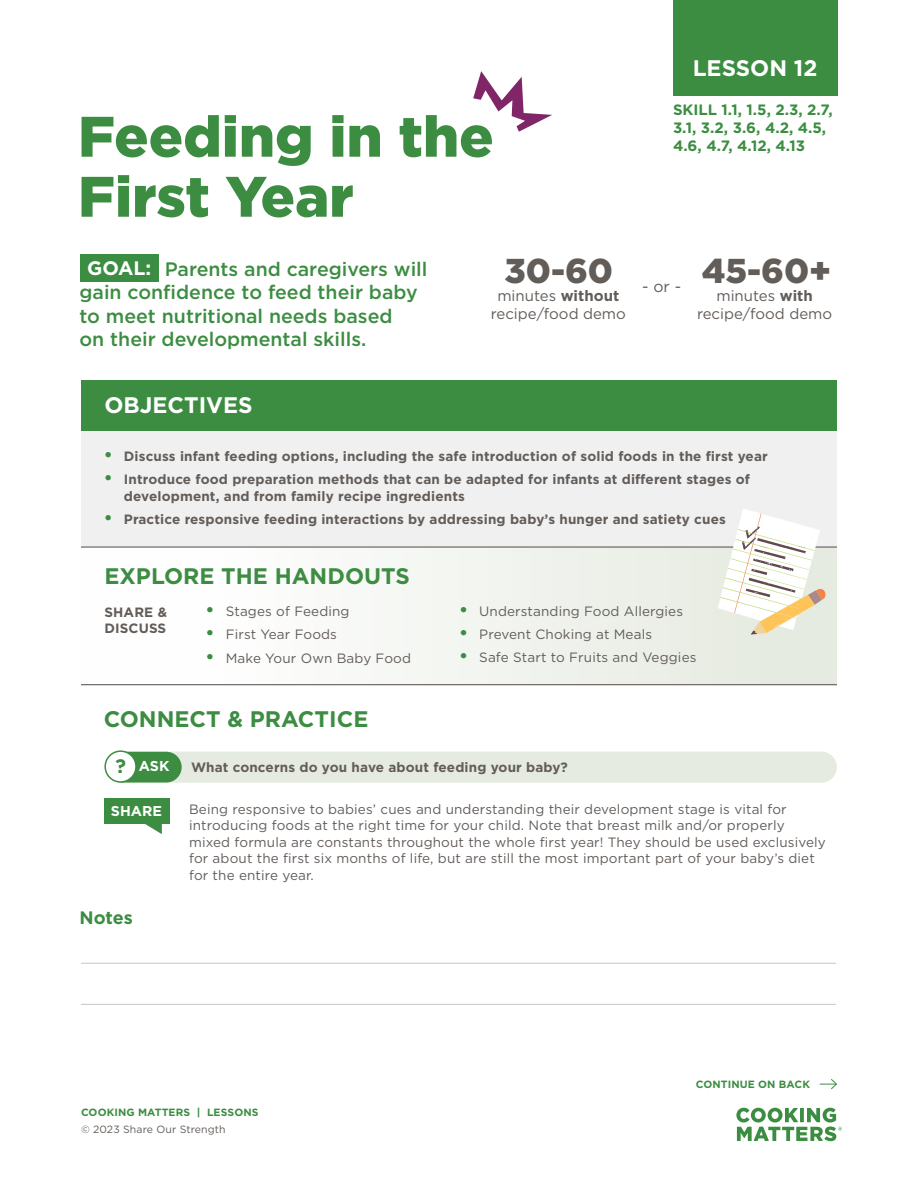
<style>
.page{position:relative;width:918px;height:1188px;background:#fff}
.page>*{position:absolute;margin:0;border:0;box-sizing:border-box;transform-origin:0 0}
.t1{font:900 57px/60px "Gotham";color:#3c8d42}
.t2{font:900 34.5px "Gotham";color:#635d59}
.t3{font:700 22.5px "Gotham";color:#3c8d42}
.t4{font:700 22.5px "Gotham";color:#fff}
.t5{font:500 19.5px/23.4px "Gotham";color:#3c8d42}
.t6{font:700 18px "Gotham";color:#3c8d42}
.t7{font:700 15px/18px "Gotham";color:#3c8d42}
.t8{font:15px/18px "Gotham";color:#635d59;text-align:center}
.t9{font:700 14.25px "Gotham";color:#fff}
.t10{font:13.5px/16.5px "Gotham";letter-spacing:.01em;color:#635d59}
.t11{font:700 13.5px/16.5px "Gotham";letter-spacing:.01em;color:#635d59}
.t12{font:700 10.5px "Gotham";letter-spacing:.01em;color:#3c8d42}
.t13{font:10.5px "Gotham";letter-spacing:.01em;color:#635d59}
.s1{font-weight:700;color:#fff}
.s2{font-weight:700}
.s3{font-size:18px;color:#3c8d42}
.s4{font-weight:700;font-size:18px;color:#3c8d42}
.s5{font-size:19.5px;color:#3c8d42}
</style>
<div class="page">
<svg style="left:736px;top:1108px;width:106px;height:33px"></svg>
<div style="left:81px;top:545px;width:756px;height:139px;background:linear-gradient(to right,#fff,#e4eadf)"></div>
<div style="left:81px;top:431px;width:756px;height:116px;background:#f0f0f0"></div>
<hr style="left:81px;top:684px;width:756px;height:1px;background:#635d59">
<div style="left:81px;top:380px;width:756px;height:51px;background:#3c8d42"></div>
<div style="left:673px;top:0;width:164px;height:95px;background:#3c8d42"></div>
<hr style="left:81px;top:546px;width:756px;height:2px;background:#635d59">
<svg style="left:820px;top:1079px;width:17px;height:11px"></svg>
<div style="left:105px;top:798px;width:65px;height:26px;background:#3c8d42"></div>
<svg style="left:145px;top:824px;width:17px;height:10px"></svg>
<div style="left:106px;top:752px;width:731px;height:31px;background:#e6ebe1;border-radius:16px"></div>
<svg style="left:125px;top:752px;width:57px;height:31px;background:#4b9550"></svg>
<div style="left:105px;top:751px;width:31px;height:31px;background:#fff;border-radius:50%"></div>
<div style="left:104px;top:750px;width:33px;height:33px;border:2px solid #3c8d42;border-radius:50%"></div>
<svg style="left:712px;top:509px;width:125px;height:142px"></svg>
<hr style="left:81px;top:963px;width:755px;height:1px;background:#cac5c4">
<hr style="left:81px;top:1004px;width:755px;height:1px;background:#cac5c4">
<svg style="left:473px;top:71px;width:79px;height:61px"></svg>
<div style="left:80px;top:255px;width:79px;height:27px;background:#3b8d44"></div>
<h1 class="t1" style="left:78px;top:106px;width:417px">Feeding in the<br>First Year</h1>
<h3 class="t4" style="left:693px;top:53px;width:126px">LESSON 12</h3>
<p class="t7" style="left:673px;top:100px;width:161px">SKILL 1.1, 1.5, 2.3, 2.7,<br>3.1, 3.2, 3.6, 4.2, 4.5,<br>4.6, 4.7, 4.12, 4.13</p>
<h3 class="t5" style="left:79px;top:257px;width:349px;text-indent:8px"><span class="s1">GOAL:</span> Parents and caregivers will gain confidence to feed their baby to meet nutritional needs based<br>on their developmental skills.</h3>
<h3 class="t4" style="left:104px;top:390px;width:150px">OBJECTIVES</h3>
<h2 class="t2" style="left:504px;top:247px;width:178px">30-60 <sub>-</sub> <sub>or</sub> <sub>-</sub></h2>
<p class="t8" style="left:491px;top:287px;width:137px">minutes <span class="s2">without </span>recipe/food demo</p>
<h2 class="t2" style="left:702px;top:247px;width:131px">45-60+</h2>
<p class="t8" style="left:697px;top:287px;width:137px">minutes <span class="s2">with </span>recipe/food demo</p>
<p class="t11" style="left:104px;top:448px;width:666px"><span class="s3">•</span> Discuss infant feeding options, including the safe introduction of solid foods in the first year</p>
<p class="t11" style="left:124px;top:471px;width:628px;text-indent:-20px"><span class="s3">•</span> Introduce food preparation methods that can be adapted for infants at different stages of development, and from family recipe ingredients</p>
<p class="t11" style="left:104px;top:511px;width:624px"><span class="s3">•</span> Practice responsive feeding interactions by addressing baby’s hunger and satiety cues</p>
<h3 class="t3" style="left:104px;top:561px;width:307px">EXPLORE THE HANDOUTS</h3>
<p class="t11" style="left:104px;top:604px;width:64px">SHARE &amp;<br>DISCUSS</p>
<p class="t10" style="left:205px;top:603px;width:146px"><span class="s4">•</span> Stages of Feeding</p>
<p class="t10" style="left:205px;top:626px;width:133px"><span class="s4">•</span> First Year Foods</p>
<p class="t10" style="left:205px;top:649px;width:207px"><span class="s4">•</span> Make Your Own Baby Food</p>
<h3 class="t3" style="left:104px;top:704px;width:266px">CONNECT &amp; PRACTICE</h3>
<p class="t10" style="left:459px;top:602px;width:226px"><span class="s4">•</span> Understanding Food Allergies</p>
<p class="t10" style="left:459px;top:625px;width:195px"><span class="s4">•</span> Prevent Choking at Meals</p>
<p class="t10" style="left:459px;top:649px;width:239px"><span class="s4">•</span> Safe Start to Fruits and Veggies</p>
<p class="t9" style="left:116px;top:757px;width:55px"><span class="s5">?</span> ASK</p>
<p class="t11" style="left:191px;top:759px;width:378px">What concerns do you have about feeding your baby?</p>
<p class="t9" style="left:111px;top:802px;width:53px">SHARE</p>
<h3 class="t6" style="left:79px;top:906px;width:55px">Notes</h3>
<p class="t10" style="left:189px;top:801px;width:638px">Being responsive to babies’ cues and understanding their development stage is vital for introducing foods at the right time for your child. Note that breast milk and/or properly mixed formula are constants throughout the whole first year! They should be used exclusively for about the first six months of life, but are still the most important part of your baby’s diet for the entire year.</p>
<p class="t12" style="left:696px;top:1078px;width:116px">CONTINUE ON BACK</p>
<p class="t12" style="left:81px;top:1105px;width:179px">COOKING MATTERS | LESSONS</p>
<p class="t13" style="left:81px;top:1122px;width:146px">© 2023 Share Our Strength</p>
</div>
